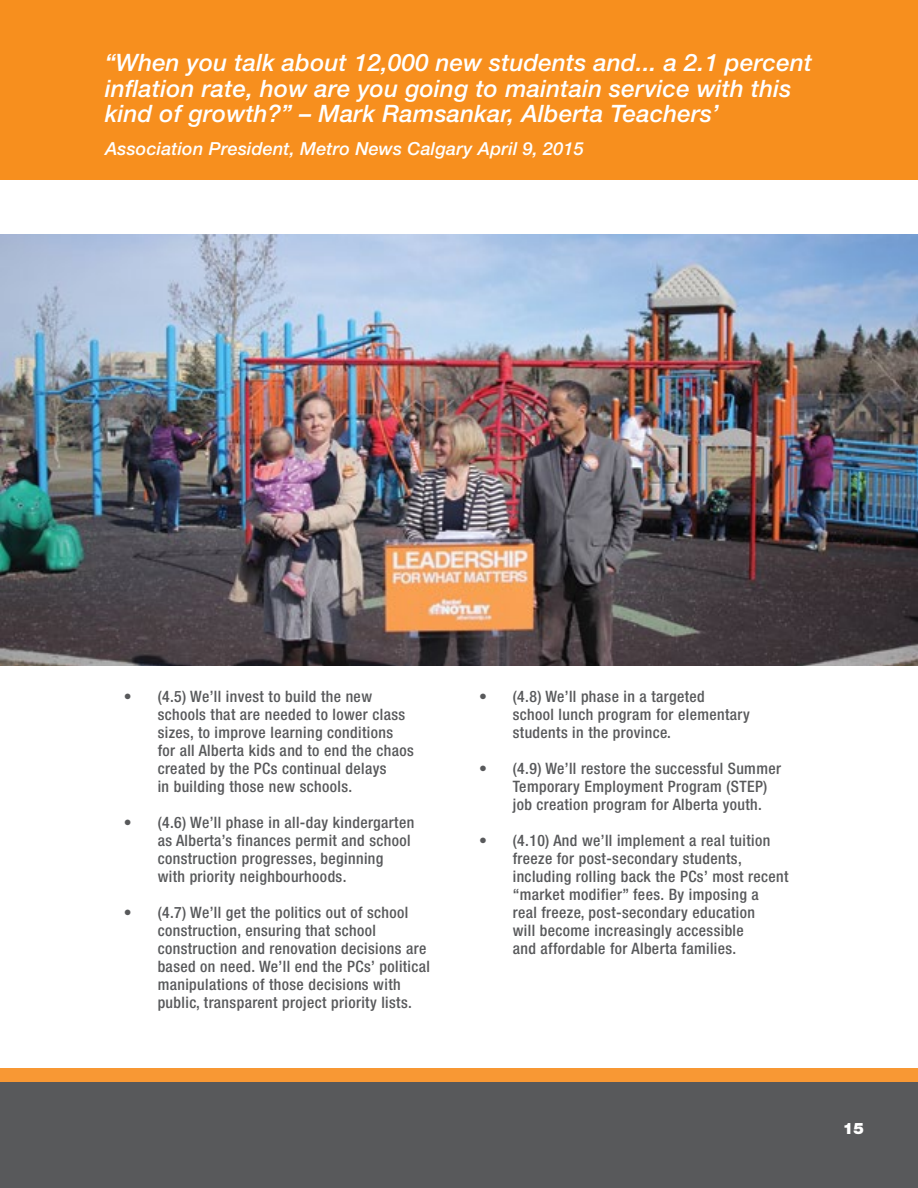
<style>
.page{position:relative;width:918px;height:1188px;background:#fff}
.page>*{position:absolute;margin:0;border:0;box-sizing:border-box;transform-origin:0 0}
.Quotes_2{font:italic 500 24px/25.5px "Helvetica Neue LT Std";letter-spacing:.01em;color:#fff}
.Quotes_2-2{font:italic 500 18px "Helvetica Neue LT Std";letter-spacing:.01em;color:#fff}
.t1{font:500 condensed 15.75px/18px "Helvetica Neue LT Std";letter-spacing:.025em;color:#58595b}
.Body_Copy_Helvetica{font:900 15.75px "Helvetica Neue LT Std";color:#fff}
.s1{color:#fff}
</style>
<div class="page">
<div style="left:0;top:0;width:918px;height:180px;background:#f78f1e"></div>
<div style="left:0;top:1081px;width:918px;height:107px;background:#58595b"></div>
<div style="left:0;top:1068px;width:918px;height:14px;background:#f89834"></div>
<img style="left:0;top:234px;width:918px;height:432px">
<p class="Quotes_2" style="left:105px;top:50px;width:709px">“When you talk about 12,000 new students and... a 2.1 percent inflation rate, how are you going to maintain service with this kind of growth?” – Mark Ramsankar, Alberta Teachers’</p>
<p class="Quotes_2-2" style="left:105px;top:138px;width:480px">Association President, Metro News Calgary April 9, 2015</p>
<p class="t1" style="left:158px;top:687px;width:258px;text-indent:-34px">• (4.5) We’ll invest to build the new schools that are needed to lower class sizes, to improve learning conditions for all Alberta kids and to end the chaos created by the PCs continual delays<br>in building those new schools.</p>
<p class="t1" style="left:158px;top:813px;width:258px;text-indent:-34px">• (4.6) We’ll phase in all-day kindergarten as Alberta’s finances permit and school construction progresses, beginning with priority neighbourhoods.</p>
<p class="t1" style="left:158px;top:903px;width:274px;text-indent:-34px">• (4.7) We’ll get the politics out of school construction, ensuring that school construction and renovation decisions are based on need. We’ll end the PCs’ political manipulations of those decisions with public, transparent project priority lists.</p>
<p class="t1" style="left:513px;top:687px;width:239px;text-indent:-34px">• (4.8) We’ll phase in a targeted school lunch program for elementary students in the province.</p>
<p class="t1" style="left:513px;top:759px;width:270px;text-indent:-34px">• (4.9) We’ll restore the successful Summer<br>Temporary Employment Program (STEP) job creation program for Alberta youth.</p>
<p class="t1" style="left:513px;top:831px;width:277px;text-indent:-34px">• (4.10) And we’ll implement a real tuition freeze for post-secondary students, including rolling back the PCs’ most recent “market modifier” fees. By imposing a<br>real freeze, post-secondary education<br>will become increasingly accessible<br>and affordable for Alberta families.<span class="s1">es.</span></p>
<p class="Body_Copy_Helvetica" style="left:843px;top:1119px;width:23px">15</p>
</div>
